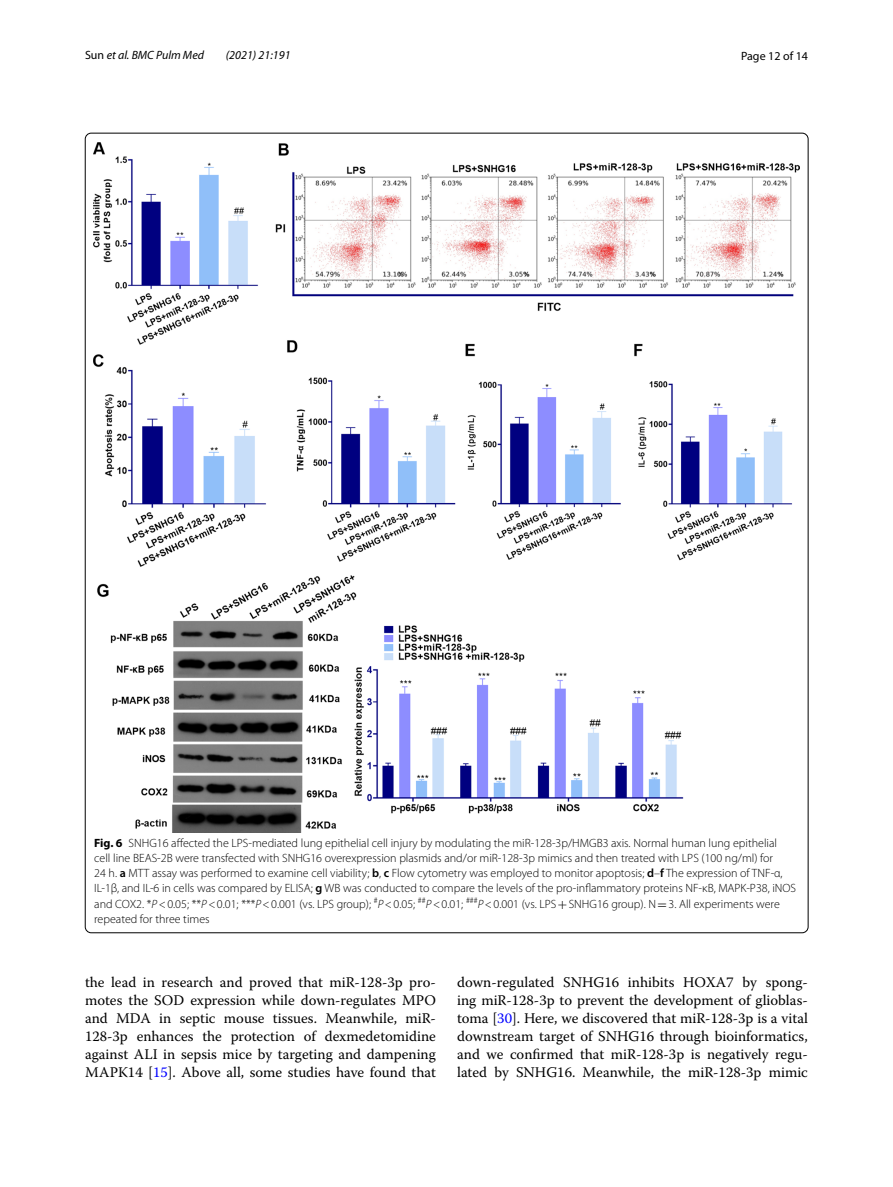
<style>
.page{position:relative;width:893px;height:1187px;background:#fff}
.page>*{position:absolute;margin:0;border:0;box-sizing:border-box;transform-origin:0 0}
.t1{font:14.7px/18px "Warnock Pro";color:#000;text-align:justify}
.t2{font:300 12px/15px "Myriad Pro";color:#000}
.t3{font:italic 12px "Myriad Pro";color:#000}
.t4{font:12px "Myriad Pro";color:#000}
.s1{font-style:normal}
.s2{font-weight:700}
.s3{font-weight:600}
.s4{font-style:italic}
.s5{font-family:"MTSY";font-weight:400}
.s6{color:#00f}
</style>
<div class="page">
<img style="left:94px;top:142px;width:706px;height:690px">
<p class="t3" style="left:85px;top:48px;width:121px"><span class="s1">Sun</span> et al. BMC Pulm Med</p>
<p class="t3" style="left:226px;top:48px;width:66px">(2021) 21:191</p>
<p class="t4" style="left:741px;top:48px;width:68px">Page 12 of 14</p>
<p class="t2" style="left:94px;top:836px;width:703px"><span class="s2">Fig. 6</span> SNHG16 affected the LPS-mediated lung epithelial cell injury by modulating the miR-128-3p/HMGB3 axis. Normal human lung epithelial cell line BEAS-2B were transfected with SNHG16 overexpression plasmids and/or miR-128-3p mimics and then treated with LPS (100 ng/ml) for<br>24 h. <span class="s3">a</span> MTT assay was performed to examine cell viability; <span class="s3">b</span>, <span class="s3">c</span> Flow cytometry was employed to monitor apoptosis; <span class="s3">d</span>–<span class="s3">f</span> The expression of TNF-α, IL-1β, and IL-6 in cells was compared by ELISA; <span class="s3">g</span> WB was conducted to compare the levels of the pro-inflammatory proteins NF-κB, MAPK-P38, iNOS and COX2. *<span class="s4">P</span>&lt;0.05; **<span class="s4">P</span>&lt;0.01; ***<span class="s4">P</span>&lt;0.001 (vs. LPS group); <sup>#</sup><span class="s4">P</span>&lt;0.05; <sup>##</sup><span class="s4">P</span>&lt;0.01; <sup>###</sup><span class="s4">P</span>&lt;0.001 (vs. LPS<span class="s5">+</span>SNHG16 group). N<span class="s5">=</span>3. All experiments were repeated for three times</p>
<p class="t1" style="left:85px;top:972px;width:352px">the lead in research and proved that miR-128-3p pro&shy;motes the SOD expression while down-regulates MPO and MDA in septic mouse tissues. Meanwhile, miR-128-3p enhances the protection of dexmedetomidine against ALI in sepsis mice by targeting and dampening MAPK14 [<span class="s6">15</span>]. Above all, some studies have found that</p>
<p class="t1" style="left:457px;top:972px;width:352px">down-regulated SNHG16 inhibits HOXA7 by spong&shy;ing miR-128-3p to prevent the development of glioblas&shy;toma [<span class="s6">30</span>]. Here, we discovered that miR-128-3p is a vital downstream target of SNHG16 through bioinformatics, and we confirmed that miR-128-3p is negatively regu&shy;lated by SNHG16. Meanwhile, the miR-128-3p mimic</p>
</div>
